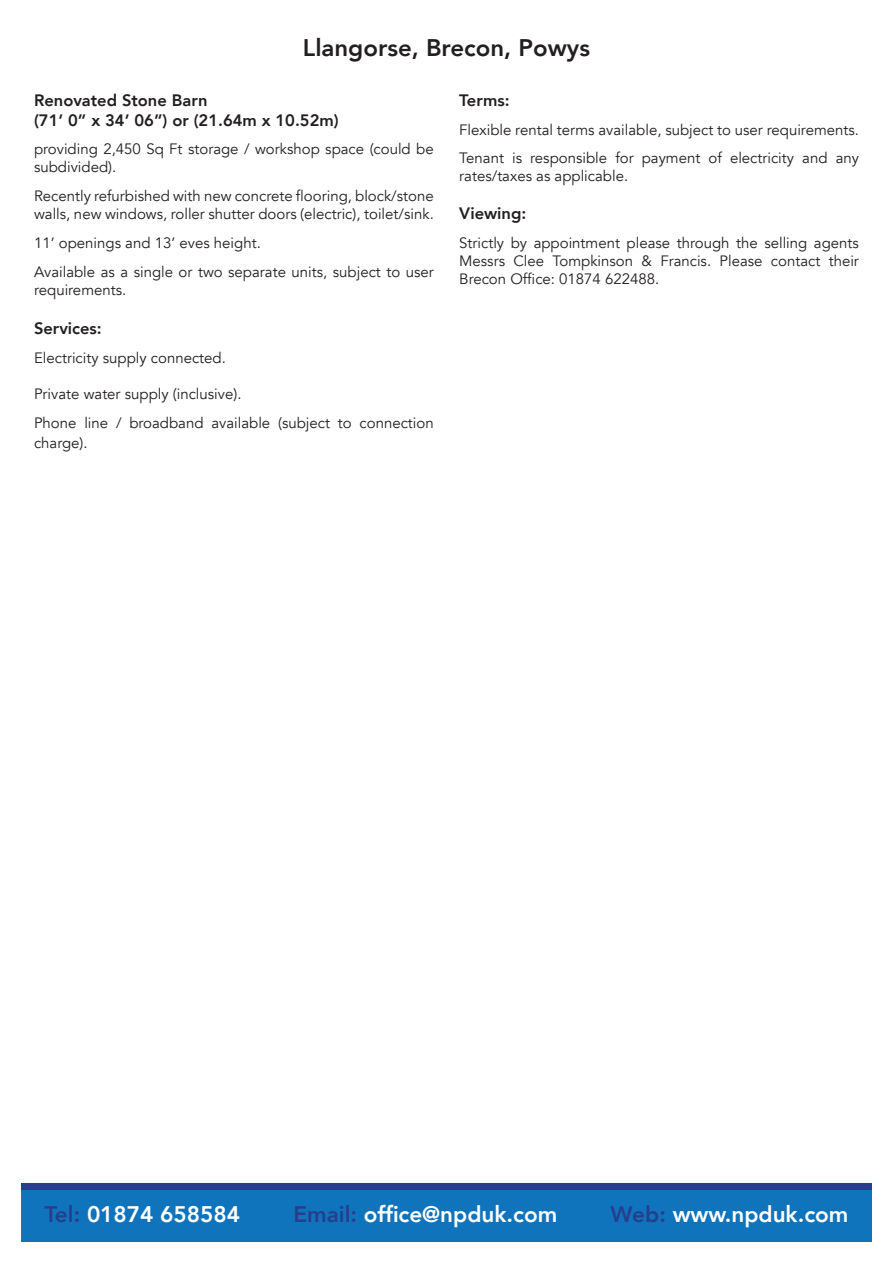
<style>
.page{position:relative;width:893px;height:1263px;background:#fff}
.page>*{position:absolute;margin:0;border:0;box-sizing:border-box;transform-origin:0 0}
.t1{font:800 24px "Avenir";color:#231f20}
.t2{font:800 22.5px "Avenir";color:#fff}
.t3{font:800 16.5px/19.8px "Avenir";color:#231f20}
.t4{font:15px/18px "Avenir";color:#231f20}
.s1{color:#253f8e}
</style>
<div class="page">
<div style="left:21px;top:1186px;width:851px;height:56px;background:#1074bc"></div>
<div style="left:21px;top:1184px;width:851px;height:6px;background:#253f8e"></div>
<h1 class="t1" style="left:303px;top:29px;width:289px">Llangorse, Brecon, Powys</h1>
<p class="t3" style="left:34px;top:90px;width:306px">Renovated Stone Barn<br>(71’ 0” x 34’ 06”) or (21.64m x 10.52m)</p>
<p class="t4" style="left:34px;top:141px;width:401px">providing 2,450 Sq Ft storage / workshop space (could be subdivided).</p>
<p class="t4" style="left:34px;top:187px;width:401px">Recently refurbished with new concrete flooring, block/stone walls, new windows, roller shutter doors (electric), toilet/sink.</p>
<p class="t4" style="left:34px;top:229px;width:401px;line-height:28.8px">11’ openings and 13’ eves height.<br>Available as a single or two separate units, subject to user</p>
<p class="t4" style="left:34px;top:281px;width:94px">requirements.</p>
<p class="t3" style="left:34px;top:319px;width:69px">Services:</p>
<p class="t4" style="left:34px;top:349px;width:193px">Electricity supply connected.</p>
<p class="t4" style="left:34px;top:380px;width:401px;line-height:28.8px">Private water supply (inclusive).<br>Phone line / broadband available (subject to connection</p>
<p class="t4" style="left:34px;top:434px;width:55px">charge).</p>
<p class="t3" style="left:459px;top:90px;width:52px">Terms:</p>
<p class="t4" style="left:459px;top:115px;width:401px;line-height:28.8px">Flexible rental terms available, subject to user requirements.<br>Tenant is responsible for payment of electricity and any</p>
<p class="t4" style="left:459px;top:168px;width:170px">rates/taxes as applicable.</p>
<p class="t3" style="left:459px;top:204px;width:69px">Viewing:</p>
<p class="t4" style="left:459px;top:234px;width:401px;text-align:justify">Strictly by appointment please through the selling agents Messrs Clee Tompkinson &amp; Francis. Please contact their Brecon Office: 01874 622488.</p>
<h2 class="t2" style="left:44px;top:1197px;width:197px"><span class="s1">Tel:</span> 01874 658584</h2>
<h2 class="t2" style="left:293px;top:1197px;width:265px"><span class="s1">Email:</span> office@npduk.com</h2>
<h2 class="t2" style="left:611px;top:1197px;width:239px"><span class="s1">Web:</span> www.npduk.com</h2>
</div>
